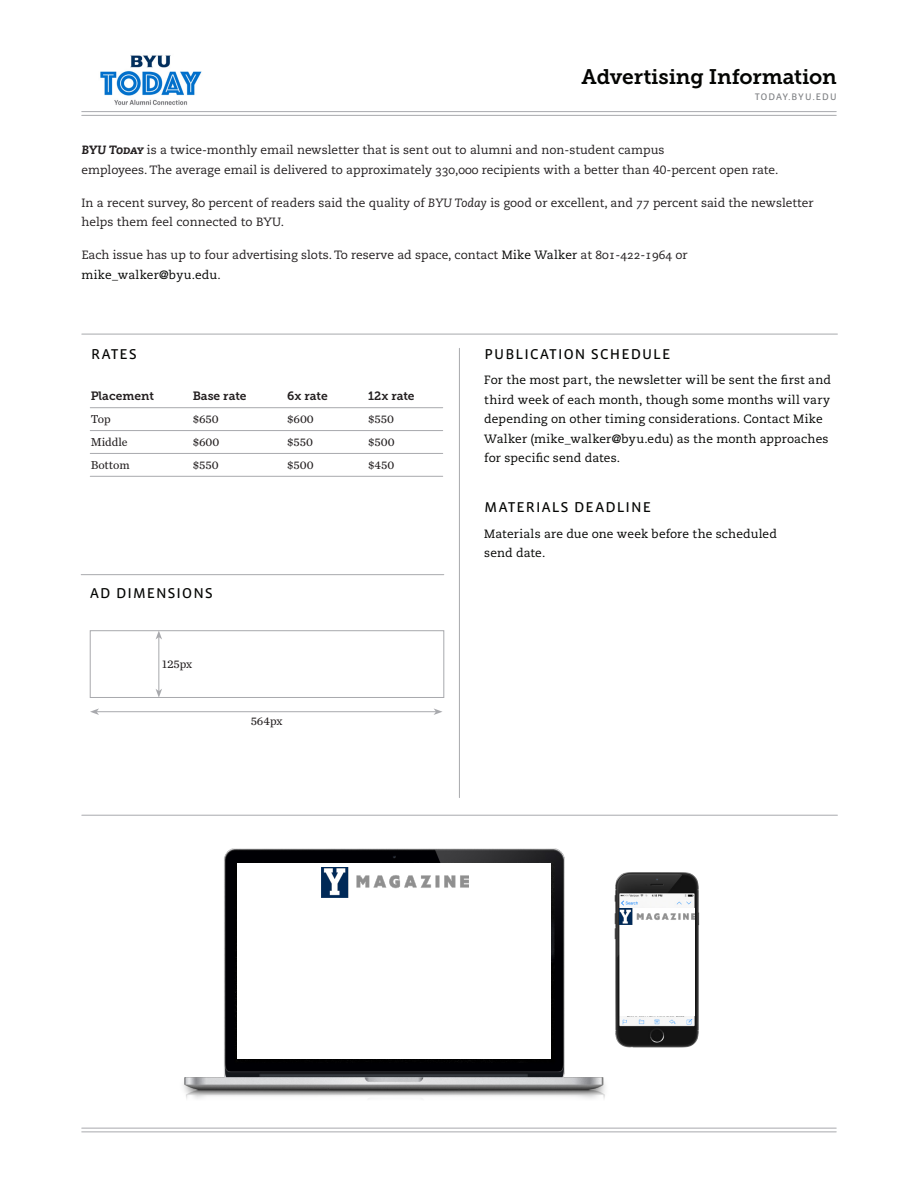
<style>
.page{position:relative;width:918px;height:1188px;background:#fff}
.page>*{position:absolute;margin:0;border:0;box-sizing:border-box;transform-origin:0 0}
.t1{font:21px "Museo Slab 700";letter-spacing:-.005em;color:#040503}
.Header_2{font:18px "Vista Sans OT";letter-spacing:.03em;color:#040503}
.Intro{font:12px/19.5px "Caecilia LT Std";color:#231f20}
.Header_2-2{font:12px/19.5px "Caecilia LT Std";letter-spacing:.01em;color:#040503}
.Header_3a{font:12px "Chronicle Text G2";color:#231f20}
.Header_3a-2{font:12px "Museo Slab 700";color:#231f20}
.Header_2-3{font:12px "Vista Sans OT";letter-spacing:.05em;color:#808285}
.s1{font-weight:800;font-style:italic}
.s2{font-style:italic}
.s3{color:#040503}
</style>
<div class="page">
<hr style="left:82px;top:334px;width:755px;height:1px;background:#a8a9ad">
<hr style="left:82px;top:815px;width:755px;height:1px;background:#a8a9ad">
<hr style="left:459px;top:348px;width:1px;height:450px;background:#a8a9ad">
<hr style="left:82px;top:115px;width:754px;height:1px;background:#a8a9ad">
<hr style="left:82px;top:111px;width:754px;height:1px;background:#a8a9ad">
<hr style="left:82px;top:1132px;width:754px;height:1px;background:#a8a9ad">
<hr style="left:82px;top:1128px;width:754px;height:1px;background:#a8a9ad">
<img style="left:183px;top:848px;width:422px;height:251px">
<div style="left:237px;top:863px;width:313px;height:195px;background:#fff"></div>
<img style="left:322px;top:867px;width:147px;height:30px">
<img style="left:568px;top:848px;width:132px;height:240px">
<img style="left:620px;top:893px;width:74px;height:133px">
<div style="left:620px;top:908px;width:74px;height:108px;background:#fff"></div>
<img style="left:620px;top:908px;width:74px;height:17px">
<hr style="left:159px;top:637px;width:1px;height:54px;background:#a8a9ad">
<svg style="left:156px;top:633px;width:6px;height:6px"></svg>
<svg style="left:156px;top:689px;width:6px;height:7px"></svg>
<hr style="left:81px;top:574px;width:363px;height:1px;background:#a8a9ad">
<hr style="left:90px;top:430px;width:353px;height:1px;background:#a8a9ad">
<hr style="left:90px;top:407px;width:353px;height:1px;background:#a8a9ad">
<hr style="left:97px;top:711px;width:339px;height:1px;background:#a8a9ad">
<svg style="left:90px;top:708px;width:9px;height:7px"></svg>
<svg style="left:434px;top:708px;width:8px;height:7px"></svg>
<div style="left:90px;top:631px;width:354px;height:67px;border:1px solid #a8a9ad"></div>
<hr style="left:90px;top:453px;width:353px;height:1px;background:#a8a9ad">
<hr style="left:90px;top:476px;width:353px;height:1px;background:#a8a9ad">
<img style="left:100px;top:55px;width:102px;height:50px">
<p class="t1" style="left:581px;top:65px;width:257px">Advertising Information</p>
<p class="Header_2-3" style="left:755px;top:90px;width:84px">today.byu.edu</p>
<p class="Intro" style="left:81px;top:140px;width:699px"><span class="s1">BYU Today</span> is a twice-monthly email newsletter that is sent out to alumni and non-student campus<br>employees. The average email is delivered to approximately 330,000 recipients with a better than 40-percent open rate.</p>
<p class="Intro" style="left:81px;top:193px;width:734px">In a recent survey, 80 percent of readers said the quality of <span class="s2">BYU Today</span> is good or excellent, and 77 percent said the newsletter helps them feel connected to BYU.</p>
<p class="Intro" style="left:81px;top:245px;width:608px">Each issue has up to four advertising slots. To reserve ad space, contact <span class="s3">Mike Walker</span> at 801-422-1964 or <span class="s3">mike_walker@byu.edu</span>.</p>
<p class="Header_2" style="left:91px;top:344px;width:48px">rates</p>
<p class="Header_3a-2" style="left:91px;top:389px;width:65px">Placement</p>
<p class="Header_3a-2" style="left:193px;top:389px;width:55px">Base rate</p>
<p class="Header_3a-2" style="left:287px;top:389px;width:42px">6x rate</p>
<p class="Header_3a-2" style="left:368px;top:389px;width:48px">12x rate</p>
<p class="Header_3a" style="left:91px;top:410px;width:22px">Top</p>
<p class="Header_3a" style="left:193px;top:410px;width:28px">$650</p>
<p class="Header_3a" style="left:287px;top:410px;width:28px">$600</p>
<p class="Header_3a" style="left:368px;top:410px;width:27px">$550</p>
<p class="Header_3a" style="left:91px;top:433px;width:38px">Middle</p>
<p class="Header_3a" style="left:193px;top:433px;width:28px">$600</p>
<p class="Header_3a" style="left:287px;top:433px;width:27px">$550</p>
<p class="Header_3a" style="left:368px;top:433px;width:28px">$500</p>
<p class="Header_3a" style="left:91px;top:456px;width:41px">Bottom</p>
<p class="Header_3a" style="left:193px;top:456px;width:27px">$550</p>
<p class="Header_3a" style="left:287px;top:456px;width:28px">$500</p>
<p class="Header_3a" style="left:368px;top:456px;width:28px">$450</p>
<p class="Header_2" style="left:90px;top:583px;width:125px">ad dimensions</p>
<p class="Header_3a" style="left:162px;top:655px;width:32px">125px</p>
<p class="Header_3a" style="left:251px;top:712px;width:33px">564px</p>
<p class="Header_2" style="left:484px;top:344px;width:188px">publication schedule</p>
<p class="Header_2-2" style="left:484px;top:371px;width:348px">For the most part, the newsletter will be sent the first and third week of each month, though some months will vary depending on other timing considerations. Contact Mike Walker (mike_walker@byu.edu) as the month approaches for specific send dates.</p>
<p class="Header_2" style="left:484px;top:497px;width:169px">materials deadline</p>
<p class="Header_2-2" style="left:484px;top:524px;width:294px">Materials are due one week before the scheduled send date.</p>
</div>
